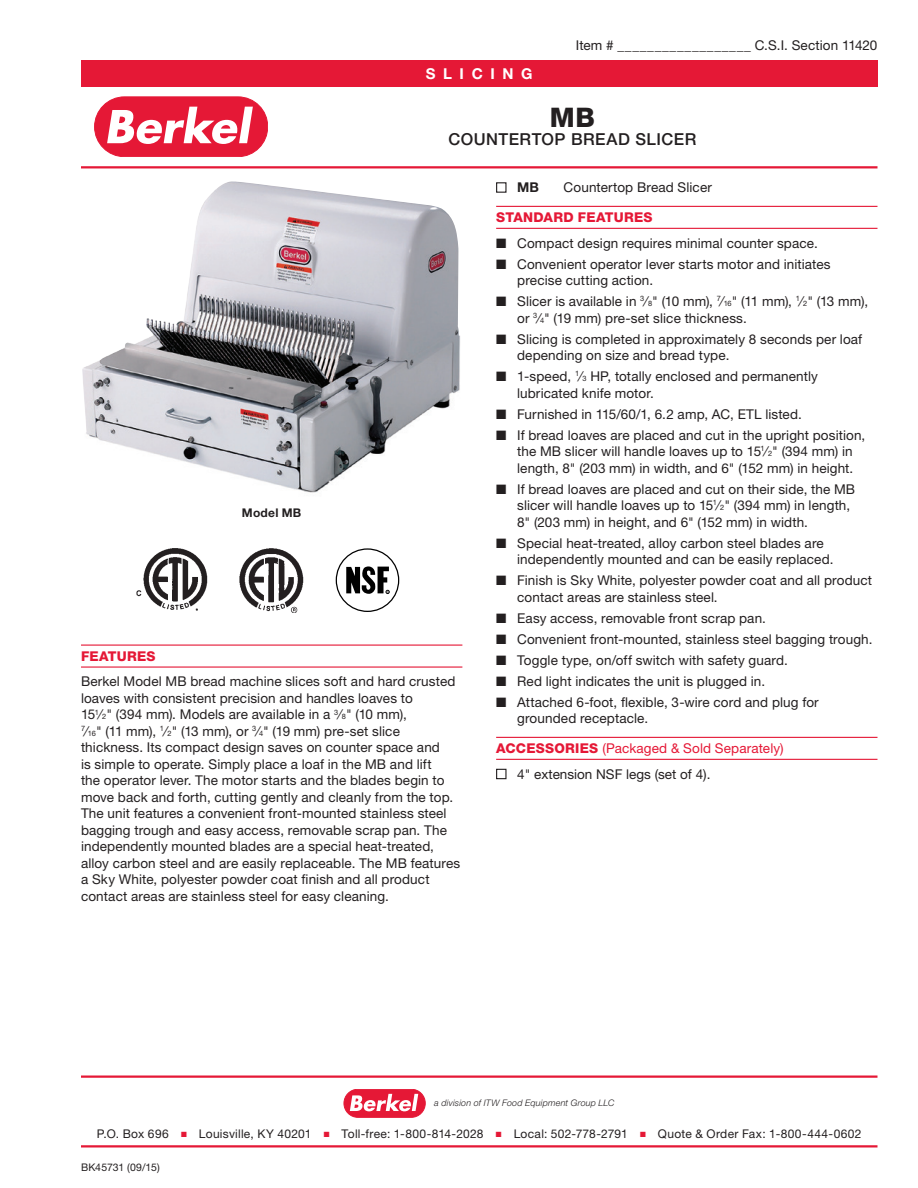
<style>
.page{position:relative;width:918px;height:1188px;background:#fff}
.page>*{position:absolute;margin:0;border:0;box-sizing:border-box;transform-origin:0 0}
.t1{font:800 27px "Helvetica Neue LT Std";color:#231f20}
.Title_Sub_1{font:500 16.5px "Helvetica Neue LT Std";letter-spacing:.03em;color:#231f20}
.t2{font:700 15px "Helvetica Neue LT Std";letter-spacing:.51em;color:#fff}
.Body_2_Align-Left{font:13.5px/16.5px "Helvetica Neue LT Std";letter-spacing:.01em;color:#231f20}
.Sub_Head_1{font:13.5px "Helvetica Neue LT Std";letter-spacing:.01em;color:#e51836}
.Sub_Head_1-2{font:800 13.5px "Helvetica Neue LT Std";letter-spacing:.02em;color:#e51836}
.t3{font:700 13.5px "Helvetica Neue LT Std";color:#231f20}
.t4{font:12px "Helvetica Neue LT Std";letter-spacing:.025em;color:#231f20}
.Note-Image{font:700 12px "Helvetica Neue LT Std";letter-spacing:.02em;color:#231f20}
.t5{font:10.5px "Helvetica Neue LT Std";letter-spacing:-.005em;color:#231f20}
.t6{font:italic 300 9px "Helvetica Neue LT Std";letter-spacing:.02em;color:#231f20}
.s1{font-size:7.35px}
.s2{font-weight:800}
</style>
<div class="page">
<hr style="left:81px;top:1076px;width:797px;height:2px;background:#e51836">
<hr style="left:81px;top:1145px;width:797px;height:3px;background:#e51836">
<div style="left:95px;top:97px;width:173px;height:60px;background:#e51836;border-radius:30px"></div>
<div style="left:95px;top:97px;width:173px;height:60px;border:1px solid #e51836;border-radius:30px"></div>
<svg style="left:107px;top:107px;width:146px;height:37px"></svg>
<div style="left:81px;top:60px;width:796px;height:27px;background:#e51836"></div>
<hr style="left:81px;top:166px;width:797px;height:2px;background:#e51836">
<div style="left:344px;top:1089px;width:81px;height:28px;background:#e51836;border-radius:14px"></div>
<div style="left:344px;top:1089px;width:81px;height:28px;border:1px solid #e51836;border-radius:14px"></div>
<svg style="left:350px;top:1094px;width:68px;height:17px"></svg>
<hr style="left:81px;top:645px;width:381px;height:1px;background:#e51836">
<hr style="left:81px;top:666px;width:381px;height:2px;background:#e51836">
<hr style="left:496px;top:206px;width:381px;height:1px;background:#e51836">
<hr style="left:496px;top:228px;width:381px;height:1px;background:#e51836">
<hr style="left:496px;top:737px;width:381px;height:1px;background:#e51836">
<hr style="left:496px;top:759px;width:381px;height:1px;background:#e51836">
<div style="left:496px;top:182px;width:11px;height:11px;border:1px solid #231f20"></div>
<div style="left:496px;top:769px;width:11px;height:10px;border:1px solid #231f20"></div>
<div style="left:336px;top:548px;width:63px;height:64px;border:1px solid #000;border-radius:50%"></div>
<svg style="left:346px;top:566px;width:43px;height:28px"></svg>
<img style="left:239px;top:548px;width:65px;height:65px">
<img style="left:136px;top:548px;width:72px;height:63px">
<img style="left:82px;top:181px;width:378px;height:312px">
<p class="t2" style="left:426px;top:64px;width:108px">SLICING</p>
<p class="Body_2_Align-Left" style="left:576px;top:37px;width:303px">Item # __________________ C.S.I. Section 11420</p>
<p class="t1" style="left:550px;top:101px;width:47px">MB</p>
<p class="Title_Sub_1" style="left:448px;top:129px;width:249px">COUNTERTOP BREAD SLICER</p>
<p class="Note-Image" style="left:242px;top:506px;width:61px">Model MB</p>
<p class="Sub_Head_1-2" style="left:81px;top:648px;width:76px">FEATURES</p>
<p class="Body_2_Align-Left" style="left:81px;top:673px;width:381px">Berkel Model MB bread machine slices soft and hard crusted loaves with consistent precision and handles loaves to<br>15<sup>1</sup>⁄<span class="s1">2</span>" (394 mm). Models are available in a <sup>3</sup>⁄<span class="s1">8</span>" (10 mm),<br><sup>7</sup>⁄<span class="s1">16</span>" (11 mm), <sup>1</sup>⁄<span class="s1">2</span>" (13 mm), or <sup>3</sup>⁄<span class="s1">4</span>" (19 mm) pre-set slice thickness. Its compact design saves on counter space and<br>is simple to operate. Simply place a loaf in the MB and lift<br>the operator lever. The motor starts and the blades begin to move back and forth, cutting gently and cleanly from the top.<br>The unit features a convenient front-mounted stainless steel bagging trough and easy access, removable scrap pan. The independently mounted blades are a special heat-treated, alloy carbon steel and are easily replaceable. The MB features a Sky White, polyester powder coat finish and all product contact areas are stainless steel for easy cleaning.</p>
<p class="t3" style="left:517px;top:179px;width:23px">MB</p>
<p class="Body_2_Align-Left" style="left:564px;top:179px;width:150px">Countertop Bread Slicer</p>
<p class="Sub_Head_1-2" style="left:496px;top:209px;width:158px">STANDARD FEATURES</p>
<p class="Body_2_Align-Left" style="left:496px;top:234px;width:323px">■ Compact design requires minimal counter space.</p>
<p class="Body_2_Align-Left" style="left:517px;top:255px;width:315px;text-indent:-21px">■ Convenient operator lever starts motor and initiates precise cutting action.</p>
<p class="Body_2_Align-Left" style="left:517px;top:293px;width:353px;text-indent:-21px">■ Slicer is available in <sup>3</sup>⁄<span class="s1">8</span>" (10 mm), <sup>7</sup>⁄<span class="s1">16</span>" (11 mm), <sup>1</sup>⁄<span class="s1">2</span>" (13 mm), or <sup>3</sup>⁄<span class="s1">4</span>" (19 mm) pre-set slice thickness.</p>
<p class="Body_2_Align-Left" style="left:517px;top:330px;width:347px;text-indent:-21px">■ Slicing is completed in approximately 8 seconds per loaf depending on size and bread type.</p>
<p class="Body_2_Align-Left" style="left:517px;top:368px;width:302px;text-indent:-21px">■ 1-speed, <sup>1</sup>⁄<span class="s1">3</span> HP, totally enclosed and permanently lubricated knife motor.</p>
<p class="Body_2_Align-Left" style="left:496px;top:405px;width:307px">■ Furnished in 115/60/1, 6.2 amp, AC, ETL listed.</p>
<p class="Body_2_Align-Left" style="left:517px;top:426px;width:350px;text-indent:-21px">■ If bread loaves are placed and cut in the upright position, the MB slicer will handle loaves up to 15<sup>1</sup>⁄<span class="s1">2</span>" (394 mm) in length, 8" (203 mm) in width, and 6" (152 mm) in height.</p>
<p class="Body_2_Align-Left" style="left:517px;top:480px;width:340px;text-indent:-21px">■ If bread loaves are placed and cut on their side, the MB slicer will handle loaves up to 15<sup>1</sup>⁄<span class="s1">2</span>" (394 mm) in length,<br>8" (203 mm) in height, and 6" (152 mm) in width.</p>
<p class="Body_2_Align-Left" style="left:517px;top:534px;width:318px;text-indent:-21px">■ Special heat-treated, alloy carbon steel blades are independently mounted and can be easily replaced.</p>
<p class="Body_2_Align-Left" style="left:517px;top:572px;width:357px;text-indent:-21px">■ Finish is Sky White, polyester powder coat and all product contact areas are stainless steel.</p>
<p class="Body_2_Align-Left" style="left:496px;top:609px;width:271px">■ Easy access, removable front scrap pan.</p>
<p class="Body_2_Align-Left" style="left:496px;top:630px;width:378px">■ Convenient front-mounted, stainless steel bagging trough.</p>
<p class="Body_2_Align-Left" style="left:496px;top:651px;width:293px">■ Toggle type, on/off switch with safety guard.</p>
<p class="Body_2_Align-Left" style="left:496px;top:672px;width:271px">■ Red light indicates the unit is plugged in.</p>
<p class="Body_2_Align-Left" style="left:517px;top:693px;width:303px;text-indent:-21px">■ Attached 6-foot, flexible, 3-wire cord and plug for grounded receptacle.</p>
<p class="Sub_Head_1" style="left:496px;top:740px;width:289px"><span class="s2">ACCESSORIES</span> (Packaged &amp; Sold Separately)</p>
<p class="Body_2_Align-Left" style="left:517px;top:765px;width:195px">4" extension NSF legs (set of 4).</p>
<p class="t6" style="left:434px;top:1098px;width:182px">a division of ITW Food Equipment Group LLC</p>
<p class="t4" style="left:97px;top:1127px;width:766px">P.O. Box 696 <sup>■</sup> Louisville, KY 40201 <sup>■</sup> Toll-free: 1-800-814-2028 <sup>■</sup> Local: 502-778-2791 <sup>■</sup> Quote &amp; Order Fax: 1-800-444-0602</p>
<p class="t5" style="left:81px;top:1161px;width:80px">BK45731 (09/15)</p>
</div>
